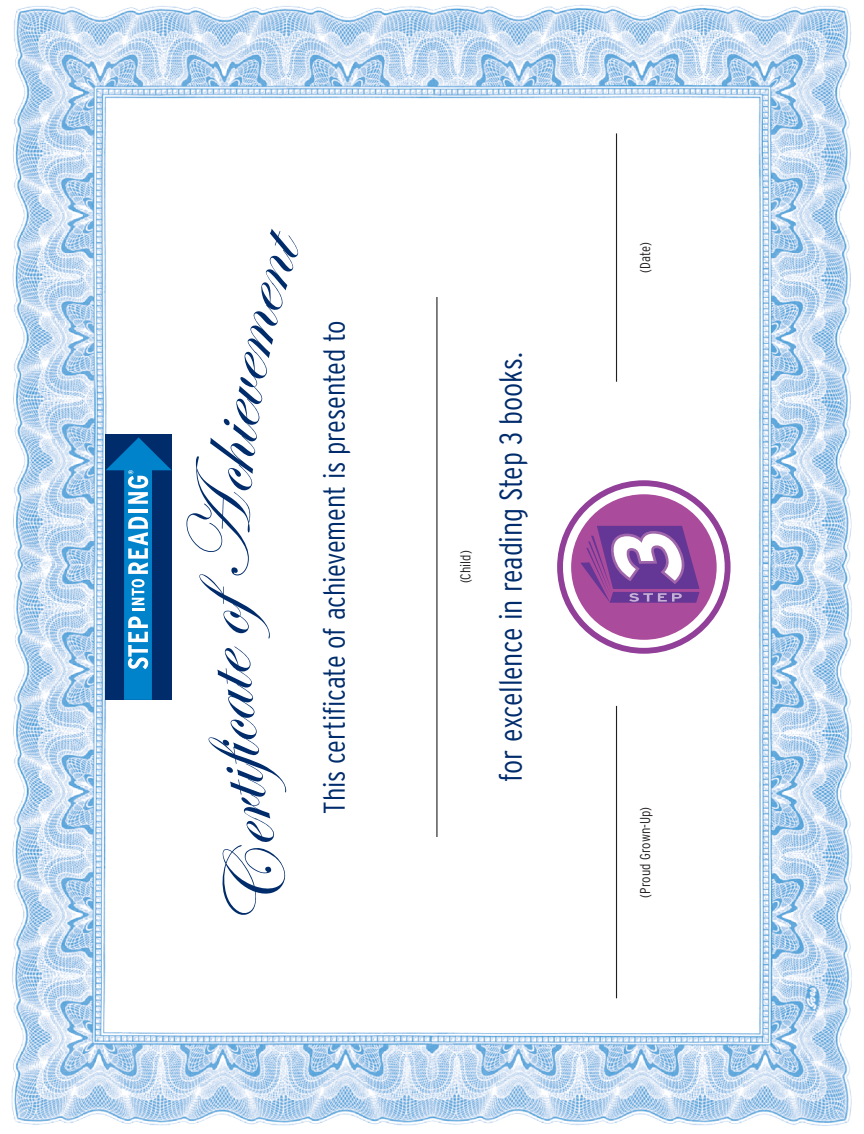
<style>
.page{position:relative;width:864px;height:1134px;background:#fff}
.page>*{position:absolute;margin:0;border:0;box-sizing:border-box;transform-origin:0 0}
.t1{font:300 condensed 31.5px "Interstate";letter-spacing:-.01em;color:#002c6c}
.t2{font:300 condensed 30px "Interstate";letter-spacing:-.01em;color:#002c6c}
.t3{font:300 condensed 14.25px "Interstate";letter-spacing:.005em;color:#231f20}
</style>
<div class="page">
<img style="left:11px;top:4px;width:841px;height:1122px">
<hr style="left:616px;top:706px;width:1px;height:292px;background:#231f20">
<hr style="left:616px;top:133px;width:1px;height:249px;background:#231f20">
<hr style="left:436px;top:297px;width:1px;height:540px;background:#231f20">
<div style="left:105px;top:434px;width:67px;height:266px;background:#002c6c"></div>
<svg style="left:106px;top:437px;width:66px;height:263px"></svg>
<svg style="left:557px;top:480px;width:174px;height:174px"></svg>
<svg style="left:185px;top:228px;width:118px;height:691px"></svg>
<p class="t2" style="left:317px;top:814px;width:495px;rotate:-90deg">This certificate of achievement is presented to</p>
<p class="t3" style="left:457px;top:583px;width:34px;rotate:-90deg">(Child)</p>
<p class="t1" style="left:493px;top:782px;width:431px;rotate:-90deg">for excellence in reading Step 3 books.</p>
<p class="t3" style="left:637px;top:273px;width:32px;rotate:-90deg">(Date)</p>
<p class="t3" style="left:637px;top:898px;width:92px;rotate:-90deg">(Proud Grown-Up)</p>
</div>
